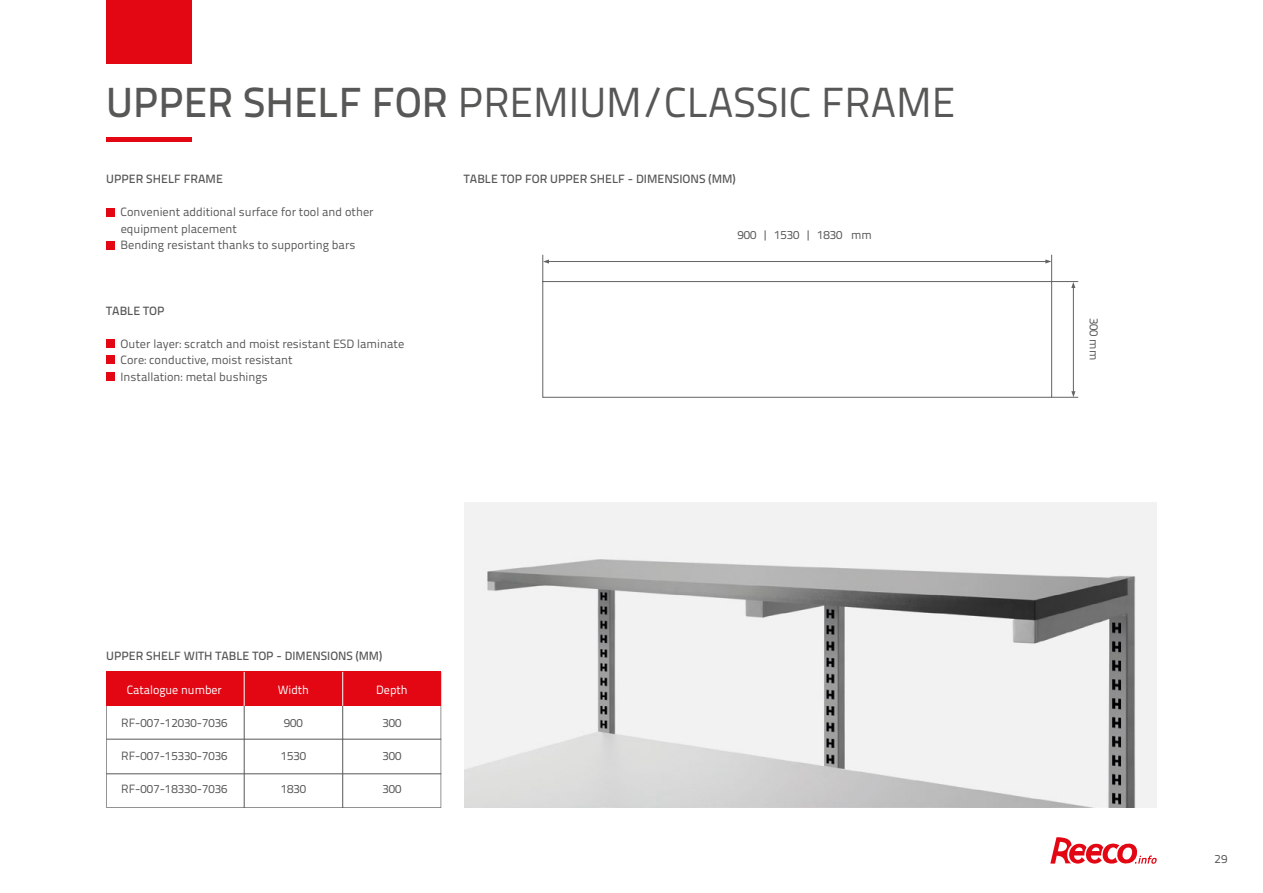
<style>
.page{position:relative;width:1263px;height:893px;background:#fff}
.page>*{position:absolute;margin:0;border:0;box-sizing:border-box;transform-origin:0 0}
.t1{font:42px "Titillium Text 22 L";color:#575756}
.t2{font:12px/16.5px "Titillium Text 22 L";color:#575756}
.t3{font:500 12px "Titillium Text 22 L";color:#575756}
.t4{font:12px "Titillium Text 22 L";color:#fff}
.s1{font-weight:500}
</style>
<div class="page">
<svg style="left:542px;top:254px;width:510px;height:144px"></svg>
<svg style="left:543px;top:259px;width:6px;height:5px"></svg>
<svg style="left:1045px;top:259px;width:6px;height:5px"></svg>
<hr style="left:1073px;top:285px;width:1px;height:108px;background:#646363">
<svg style="left:1051px;top:281px;width:27px;height:7px"></svg>
<svg style="left:1051px;top:391px;width:27px;height:7px"></svg>
<svg style="left:106px;top:706px;width:335px;height:102px"></svg>
<div style="left:106px;top:672px;width:335px;height:34px;background:#e30613"></div>
<hr style="left:244px;top:706px;width:1px;height:102px;background:#575756">
<hr style="left:244px;top:672px;width:1px;height:34px;background:#fff">
<hr style="left:342px;top:706px;width:1px;height:102px;background:#575756">
<hr style="left:342px;top:672px;width:1px;height:34px;background:#fff">
<hr style="left:106px;top:739px;width:335px;height:1px;background:#575756">
<hr style="left:106px;top:773px;width:335px;height:1px;background:#575756">
<svg style="left:1050px;top:837px;width:107px;height:27px"></svg>
<div style="left:106px;top:0;width:85px;height:64px;background:#e30613"></div>
<hr style="left:106px;top:138px;width:85px;height:4px;background:#e30613">
<img style="left:464px;top:502px;width:693px;height:306px">
<div style="left:106px;top:208px;width:9px;height:8px;background:#e30613"></div>
<div style="left:106px;top:241px;width:9px;height:8px;background:#e30613"></div>
<div style="left:106px;top:339px;width:9px;height:9px;background:#e30613"></div>
<div style="left:106px;top:356px;width:9px;height:8px;background:#e30613"></div>
<div style="left:106px;top:372px;width:9px;height:9px;background:#e30613"></div>
<h1 class="t1" style="left:106px;top:71px;width:851px"><span class="s1">UPPER SHELF FOR</span> PREMIUM/CLASSIC FRAME</h1>
<p class="t3" style="left:106px;top:170px;width:118px">UPPER SHELF FRAME</p>
<p class="t2" style="left:121px;top:203px;width:254px">Convenient additional surface for tool and other equipment placement<br>Bending resistant thanks to supporting bars</p>
<p class="t3" style="left:106px;top:302px;width:60px">TABLE TOP</p>
<p class="t2" style="left:121px;top:335px;width:285px">Outer layer: scratch and moist resistant ESD laminate<br>Core: conductive, moist resistant<br>Installation: metal bushings</p>
<p class="t3" style="left:464px;top:170px;width:273px">TABLE TOP FOR UPPER SHELF - DIMENSIONS (MM)</p>
<p class="t2" style="left:737px;top:226px;width:136px">900 | 1530 | 1830 mm</p>
<p class="t3" style="left:106px;top:646px;width:277px">UPPER SHELF WITH TABLE TOP - DIMENSIONS (MM)</p>
<p class="t4" style="left:127px;top:681px;width:97px">Catalogue number</p>
<p class="t2" style="left:121px;top:714px;width:108px">RF-007-12030-7036</p>
<p class="t2" style="left:121px;top:747px;width:108px">RF-007-15330-7036</p>
<p class="t2" style="left:121px;top:780px;width:108px">RF-007-18330-7036</p>
<p class="t4" style="left:278px;top:681px;width:33px">Width</p>
<p class="t2" style="left:284px;top:714px;width:21px">900</p>
<p class="t2" style="left:281px;top:747px;width:27px">1530</p>
<p class="t2" style="left:281px;top:780px;width:27px">1830</p>
<p class="t4" style="left:376px;top:681px;width:33px">Depth</p>
<p class="t2" style="left:382px;top:714px;width:21px">300</p>
<p class="t2" style="left:382px;top:747px;width:21px">300</p>
<p class="t2" style="left:382px;top:780px;width:21px">300</p>
<p class="t2" style="left:1103px;top:318px;width:44px;rotate:90deg">300 mm</p>
<p class="t2" style="left:1214px;top:850px;width:14px">29</p>
</div>
